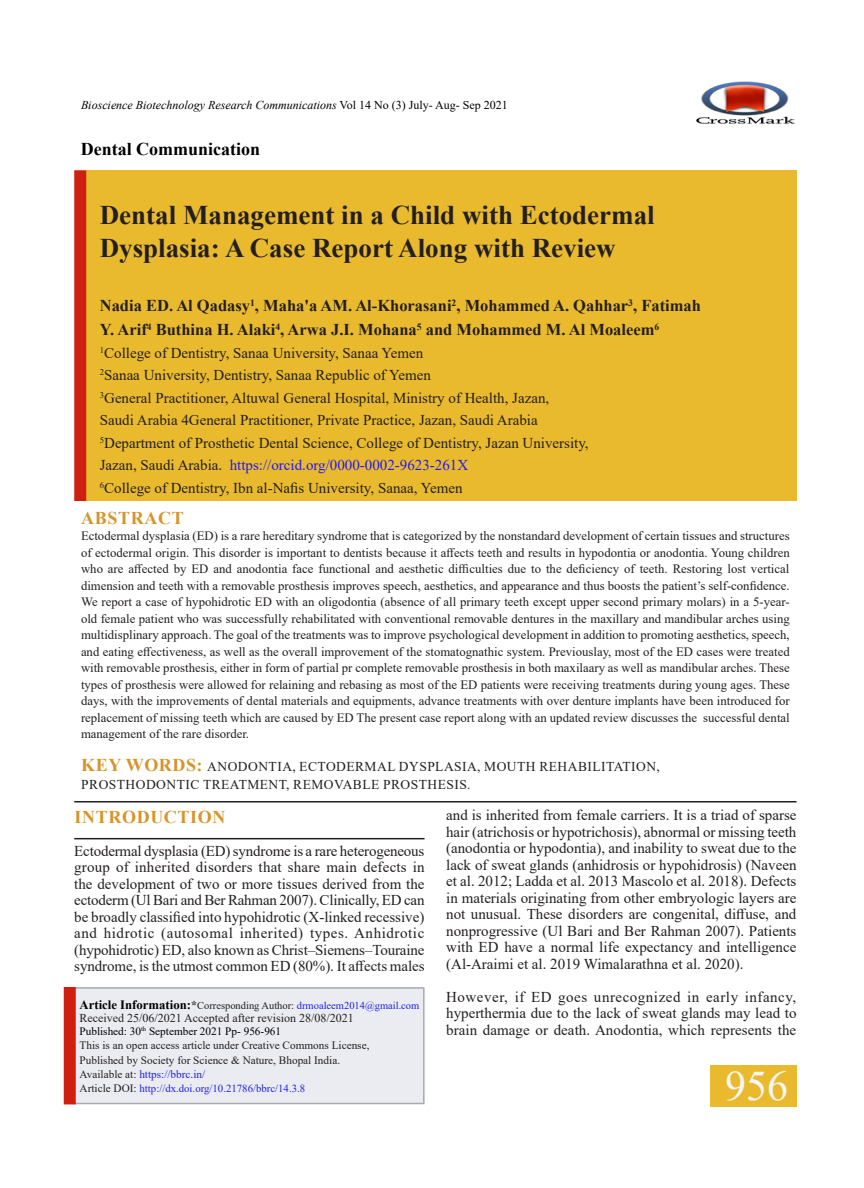
<style>
.page{position:relative;width:864px;height:1188px;background:#fff}
.page>*{position:absolute;margin:0;border:0;box-sizing:border-box;transform-origin:0 0}
.Body_text{font:42px "Times New Roman";color:#f6f6f7}
.Body_text-2{font:700 27px/33px "Times New Roman";color:#231f20}
.Body_text-3{font:700 18px "Times New Roman";letter-spacing:.035em;color:#d69429}
.Body_text-4{font:700 18px "Times New Roman";color:#000}
.Body_text-5{font:700 16.5px/24px "Times New Roman";color:#231f20}
.Body_text-6{font:15px/16.5px "Times New Roman";color:#231f20;text-align:justify}
.Body_text-7{font:15px "Times New Roman";color:#2319f3}
.Body_text-8{font:13.5px "Times New Roman";letter-spacing:.035em;color:#231f20}
.Body_text-9{font:12.75px/16.5px "Times New Roman";color:#231f20;text-align:justify}
.Body_text-10{font:italic 12px "Times New Roman";color:#000}
.Body_text-11{font:12px "Times New Roman";color:#231f20}
.Body_text-12{font:11.25px/14.2px "Times New Roman";color:#231f20}
.Body_text-13{font:11.25px "Times New Roman";color:#000}
.Body_text-14{font:11.25px "Times New Roman";color:#2321e8}
.Body_text-15{font:10.8px "Times New Roman";color:#2321e8}
.Body_text-16{font:10.5px "Times New Roman";color:#2321e8}
.s1{font-style:normal}
.s2{color:#231f20}
.s3{font-weight:700;font-size:18px;color:#d69429}
.s4{font-weight:700;font-size:12.75px;color:#000}
.s5{font-weight:700;font-size:12px;color:#231f20}
.s6{font-size:11.25px;color:#231f20}
</style>
<div class="page">
<hr style="left:74px;top:801px;width:722px;height:1px;background:#231f20">
<hr style="left:74px;top:838px;width:351px;height:1px;background:#231f20">
<div style="left:710px;top:1066px;width:86px;height:41px;background:#eaba2e"></div>
<div style="left:73px;top:988px;width:350px;height:116px;background:#eaecf2"></div>
<hr style="left:423px;top:987px;width:2px;height:116px;background:#a8aaad">
<hr style="left:73px;top:987px;width:350px;height:2px;background:#a8aaad">
<hr style="left:73px;top:1103px;width:352px;height:1px;background:#a8aaad">
<div style="left:64px;top:987px;width:12px;height:117px;background:#ce1f10"></div>
<div style="left:86px;top:170px;width:710px;height:331px;background:#eaba2e"></div>
<div style="left:74px;top:170px;width:12px;height:331px;background:#ce1f10"></div>
<img style="left:696px;top:81px;width:99px;height:43px">
<p class="Body_text-10" style="left:81px;top:97px;width:428px">Bioscience Biotechnology Research Communications <span class="s1">Vol 14 No (3) July- Aug- Sep 2021</span></p>
<p class="Body_text-4" style="left:81px;top:136px;width:181px">Dental Communication</p>
<p class="Body_text-2" style="left:100px;top:198px;width:556px">Dental Management in a Child with Ectodermal<br>Dysplasia: A Case Report Along with Review</p>
<p class="Body_text-5" style="left:100px;top:293px;width:603px">Nadia ED. Al Qadasy<sup>1</sup>, Maha'a AM. Al-Khorasani<sup>2</sup>, Mohammed A. Qahhar<sup>3</sup>, Fatimah<br>Y. Arif<sup>4</sup> Buthina H. Alaki<sup>4</sup>, Arwa J.I. Mohana<sup>5</sup> and Mohammed M. Al Moaleem<sup>6</sup></p>
<p class="Body_text-6" style="left:100px;top:344px;width:325px"><sup>1</sup>College of Dentistry, Sanaa University, Sanaa Yemen</p>
<p class="Body_text-6" style="left:100px;top:366px;width:333px"><sup>2</sup>Sanaa University, Dentistry, Sanaa Republic of Yemen</p>
<p class="Body_text-6" style="left:100px;top:389px;width:451px"><sup>3</sup>General Practitioner, Altuwal General Hospital, Ministry of Health, Jazan,</p>
<p class="Body_text-6" style="left:100px;top:411px;width:440px">Saudi Arabia 4General Practitioner, Private Practice, Jazan, Saudi Arabia</p>
<p class="Body_text-6" style="left:100px;top:434px;width:490px"><sup>5</sup>Department of Prosthetic Dental Science, College of Dentistry, Jazan University,</p>
<p class="Body_text-7" style="left:100px;top:454px;width:370px"><span class="s2">Jazan, Saudi Arabia.</span> https://orcid.org/0000-0002-9623-261X</p>
<p class="Body_text-6" style="left:100px;top:479px;width:364px"><sup>6</sup>College of Dentistry, Ibn al-Nafis University, Sanaa, Yemen</p>
<p class="Body_text-3" style="left:81px;top:505px;width:104px">ABSTRACT</p>
<p class="Body_text-9" style="left:81px;top:527px;width:710px">Ectodermal dysplasia (ED) is a rare hereditary syndrome that is categorized by the nonstandard development of certain tissues and structures of ectodermal origin. This disorder is important to dentists because it affects teeth and results in hypodontia or anodontia. Young children who are affected by ED and anodontia face functional and aesthetic difficulties due to the deficiency of teeth. Restoring lost vertical dimension and teeth with a removable prosthesis improves speech, aesthetics, and appearance and thus boosts the patient’s self-confidence.<br>We report a case of hypohidrotic ED with an oligodontia (absence of all primary teeth except upper second primary molars) in a 5-year&shy;old female patient who was successfully rehabilitated with conventional removable dentures in the maxillary and mandibular arches using multidisplinary approach. The goal of the treatments was to improve psychological development in addition to promoting aesthetics, speech, and eating effectiveness, as well as the overall improvement of the stomatognathic system. Previouslay, most of the ED cases were treated with removable prosthesis, either in form of partial pr complete removable prosthesis in both maxilaary as well as mandibular arches. These types of prosthesis were allowed for relaining and rebasing as most of the ED patients were receiving treatments during young ages. These days, with the improvements of dental materials and equipments, advance treatments with over denture implants have been introduced for replacement of missing teeth which are caused by ED The present case report along with an updated review discusses the successful dental management of the rare disorder.</p>
<p class="Body_text-8" style="left:81px;top:757px;width:266px"><span class="s3">KEY WORDS:</span> Anodontia, Ectoder</p>
<p class="Body_text-8" style="left:365px;top:757px;width:251px">mal Dy splasia, Mouth Rehabilitat</p>
<p class="Body_text-8" style="left:631px;top:757px;width:30px">ion,</p>
<p class="Body_text-8" style="left:81px;top:775px;width:141px">Prosthodontic Treat</p>
<p class="Body_text-8" style="left:247px;top:775px;width:225px">ment, Removable Prosthe sis.</p>
<p class="Body_text-3" style="left:75px;top:804px;width:152px">INTRODUCTION</p>
<p class="Body_text-6" style="left:74px;top:842px;width:352px">Ectodermal dysplasia (ED) syndrome is a rare heterogeneous group of inherited disorders that share main defects in the development of two or more tissues derived from the ectoderm (Ul Bari and Ber Rahman 2007). Clinically, ED can be broadly classified into hypohidrotic (X-linked recessive) and hidrotic (autosomal inherited) types. Anhidrotic (hypohidrotic) ED, also known as Christ–Siemens–Touraine syndrome, is the utmost common ED (80%). It affects males</p>
<p class="Body_text-6" style="left:446px;top:807px;width:352px">and is inherited from female carriers. It is a triad of sparse hair (atrichosis or hypotrichosis), abnormal or missing teeth (anodontia or hypodontia), and inability to sweat due to the lack of sweat glands (anhidrosis or hypohidrosis) (Naveen et al. 2012; Ladda et al. 2013 Mascolo et al. 2018). Defects in materials originating from other embryologic layers are not unusual. These disorders are congenital, diffuse, and nonprogressive (Ul Bari and Ber Rahman 2007). Patients with ED have a normal life expectancy and intelligence (Al-Araimi et al. 2019 Wimalarathna et al. 2020).</p>
<p class="Body_text-6" style="left:446px;top:988px;width:352px">However, if ED goes unrecognized in early infancy, hyperthermia due to the lack of sweat glands may lead to brain damage or death. Anodontia, which represents the</p>
<p class="Body_text-16" style="left:80px;top:998px;width:341px"><span class="s4">Article Information:</span><span class="s5">*</span><span class="s2">Corresponding Author:</span> drmoaleem2014@gmail.com</p>
<p class="Body_text-11" style="left:80px;top:1010px;width:276px">Received 25/06/2021 Accepted after revision 28/08/2021</p>
<p class="Body_text-13" style="left:80px;top:1024px;width:203px">Published: 30<sup>th</sup> September 2021 Pp- 956-961</p>
<p class="Body_text-12" style="left:80px;top:1038px;width:291px">This is an open access article under Creative Commons License,<br>Published by Society for Science &amp; Nature, Bhopal India.</p>
<p class="Body_text-14" style="left:80px;top:1066px;width:127px"><span class="s2">Available at:</span> https://bbrc.in/</p>
<p class="Body_text-15" style="left:80px;top:1081px;width:227px"><span class="s6">Article DOI:</span> http://dx.doi.org/10.21786/bbrc/14.3.8</p>
<p class="Body_text" style="left:725px;top:1056px;width:64px">956</p>
</div>
